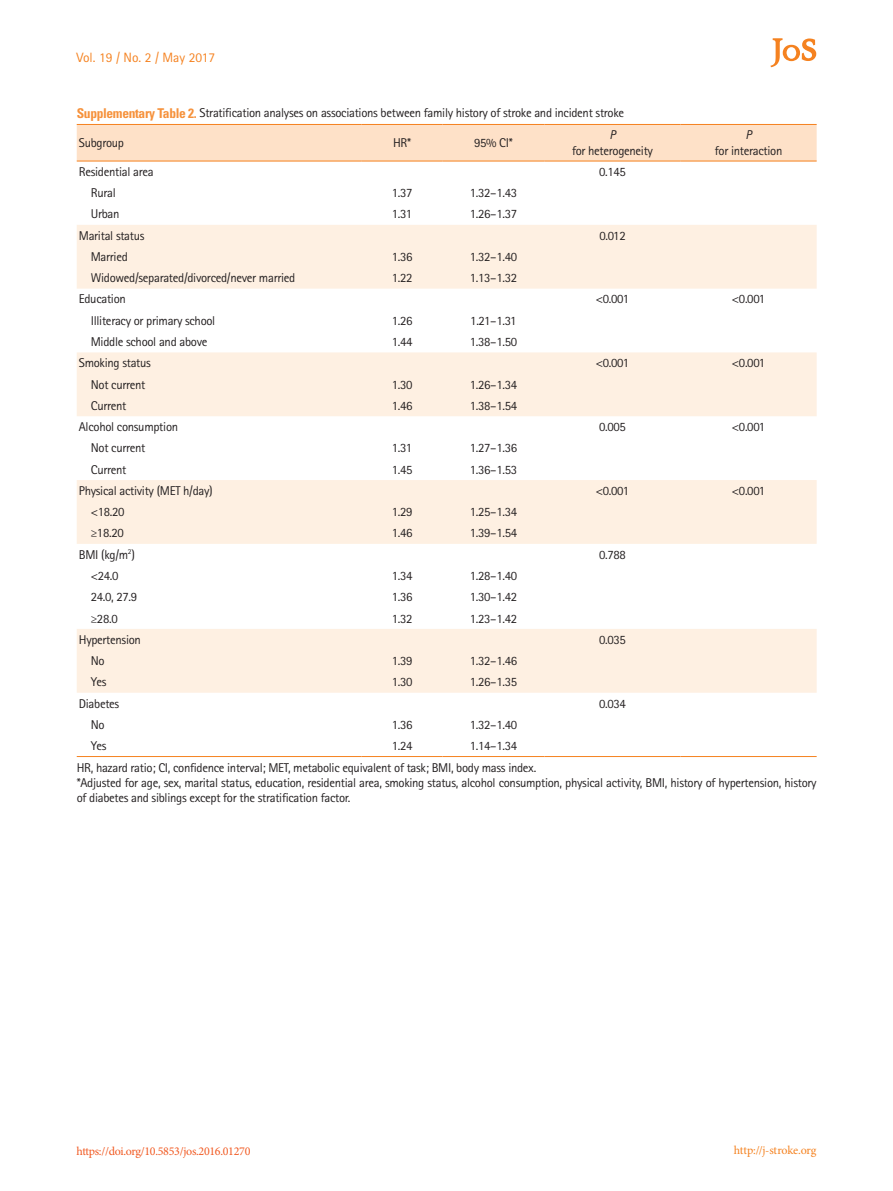
<style>
.page{position:relative;width:893px;height:1191px;background:#fff}
.page>*{position:absolute;margin:0;border:0;box-sizing:border-box;transform-origin:0 0}
.t1{font:13.5px "Rotis Sans Serif Std";color:#f58220}
.테이블본문{font:12.75px "Rotis Sans Serif Std";letter-spacing:-.025em;color:#231f20}
.테이블_설명{font:12.75px/15.3px "Rotis Sans Serif Std";letter-spacing:-.025em;color:#231f20}
.테이블_제목{font:12.75px "Rotis Sans Serif Std";letter-spacing:-.025em;color:#231f20}
.표본문{font:12.75px "Rotis Sans Serif Std";letter-spacing:-.025em;color:#231f20}
.테이블본문-2{font:italic 12.75px "Rotis Sans Serif Std";color:#231f20}
.t2{font:12px "Minion Pro";letter-spacing:-.025em;color:#f15921}
.t3{font:12px "Minion Pro";letter-spacing:-.015em;color:#f58220}
.s1{font-family:"Univers LT Std";font-weight:700;font-stretch:condensed;font-size:13.5px;color:#f6923c}
</style>
<div class="page">
<svg style="left:770px;top:38px;width:46px;height:29px"></svg>
<div style="left:77px;top:125px;width:740px;height:36px;background:#fee1c8"></div>
<svg style="left:77px;top:225px;width:740px;height:467px;fill:#fef0e2"></svg>
<hr style="left:77px;top:756px;width:285px;height:1px;background:#f58220">
<hr style="left:362px;top:756px;width:80px;height:1px;background:#f58220">
<hr style="left:442px;top:756px;width:102px;height:1px;background:#f58220">
<hr style="left:544px;top:756px;width:137px;height:1px;background:#f58220">
<hr style="left:681px;top:756px;width:136px;height:1px;background:#f58220">
<hr style="left:77px;top:124px;width:285px;height:1px;background:#f58220">
<hr style="left:362px;top:124px;width:80px;height:1px;background:#f58220">
<hr style="left:442px;top:124px;width:102px;height:1px;background:#f58220">
<hr style="left:544px;top:124px;width:137px;height:1px;background:#f58220">
<hr style="left:681px;top:124px;width:136px;height:1px;background:#f58220">
<hr style="left:77px;top:161px;width:285px;height:1px;background:#f58220">
<hr style="left:362px;top:161px;width:80px;height:1px;background:#f58220">
<hr style="left:442px;top:161px;width:102px;height:1px;background:#f58220">
<hr style="left:544px;top:161px;width:137px;height:1px;background:#f58220">
<hr style="left:681px;top:161px;width:136px;height:1px;background:#f58220">
<p class="t1" style="left:77px;top:50px;width:140px">Vol. 19 / No. 2 / May 2017</p>
<p class="테이블_제목" style="left:77px;top:105px;width:549px"><span class="s1">Supplementary Table 2.</span> Stratification analyses on associations between family history of stroke and incident stroke</p>
<p class="테이블본문" style="left:79px;top:135px;width:47px">Subgroup</p>
<p class="테이블본문" style="left:393px;top:135px;width:20px">HR*</p>
<p class="테이블본문" style="left:474px;top:135px;width:40px">95% CI*</p>
<p class="테이블본문-2" style="left:609px;top:127px;width:8px">P</p>
<p class="테이블본문" style="left:572px;top:143px;width:83px">for heterogeneity</p>
<p class="테이블본문-2" style="left:745px;top:127px;width:8px">P</p>
<p class="테이블본문" style="left:715px;top:143px;width:69px">for interaction</p>
<p class="테이블본문" style="left:79px;top:164px;width:76px">Residential area</p>
<p class="테이블본문" style="left:599px;top:164px;width:28px">0.145</p>
<p class="테이블본문" style="left:91px;top:185px;width:26px">Rural</p>
<p class="테이블본문" style="left:392px;top:185px;width:22px">1.37</p>
<p class="테이블본문" style="left:470px;top:185px;width:49px">1.32–1.43</p>
<p class="테이블본문" style="left:91px;top:207px;width:30px">Urban</p>
<p class="테이블본문" style="left:392px;top:207px;width:22px">1.31</p>
<p class="테이블본문" style="left:470px;top:207px;width:49px">1.26–1.37</p>
<p class="테이블본문" style="left:79px;top:228px;width:67px">Marital status</p>
<p class="테이블본문" style="left:599px;top:228px;width:28px">0.012</p>
<p class="테이블본문" style="left:91px;top:249px;width:39px">Married</p>
<p class="테이블본문" style="left:392px;top:249px;width:22px">1.36</p>
<p class="테이블본문" style="left:470px;top:249px;width:49px">1.32–1.40</p>
<p class="테이블본문" style="left:91px;top:270px;width:206px">Widowed/separated/divorced/never married</p>
<p class="테이블본문" style="left:392px;top:270px;width:22px">1.22</p>
<p class="테이블본문" style="left:470px;top:270px;width:49px">1.13–1.32</p>
<p class="테이블본문" style="left:79px;top:292px;width:49px">Education</p>
<p class="테이블본문" style="left:596px;top:292px;width:35px">&lt;0.001</p>
<p class="테이블본문" style="left:732px;top:292px;width:35px">&lt;0.001</p>
<p class="테이블본문" style="left:91px;top:313px;width:126px">Illiteracy or primary school</p>
<p class="테이블본문" style="left:392px;top:313px;width:22px">1.26</p>
<p class="테이블본문" style="left:470px;top:313px;width:48px">1.21–1.31</p>
<p class="테이블본문" style="left:91px;top:334px;width:118px">Middle school and above</p>
<p class="테이블본문" style="left:392px;top:334px;width:22px">1.44</p>
<p class="테이블본문" style="left:470px;top:334px;width:49px">1.38–1.50</p>
<p class="테이블본문" style="left:79px;top:355px;width:74px">Smoking status</p>
<p class="테이블본문" style="left:596px;top:355px;width:35px">&lt;0.001</p>
<p class="테이블본문" style="left:732px;top:355px;width:35px">&lt;0.001</p>
<p class="테이블본문" style="left:91px;top:377px;width:56px">Not current</p>
<p class="테이블본문" style="left:392px;top:377px;width:22px">1.30</p>
<p class="테이블본문" style="left:470px;top:377px;width:49px">1.26–1.34</p>
<p class="테이블본문" style="left:91px;top:398px;width:37px">Current</p>
<p class="테이블본문" style="left:392px;top:398px;width:22px">1.46</p>
<p class="테이블본문" style="left:470px;top:398px;width:49px">1.38–1.54</p>
<p class="테이블본문" style="left:79px;top:419px;width:101px">Alcohol consumption</p>
<p class="테이블본문" style="left:599px;top:419px;width:28px">0.005</p>
<p class="테이블본문" style="left:732px;top:419px;width:35px">&lt;0.001</p>
<p class="테이블본문" style="left:91px;top:440px;width:56px">Not current</p>
<p class="테이블본문" style="left:392px;top:440px;width:22px">1.31</p>
<p class="테이블본문" style="left:470px;top:440px;width:49px">1.27–1.36</p>
<p class="테이블본문" style="left:91px;top:462px;width:37px">Current</p>
<p class="테이블본문" style="left:392px;top:462px;width:22px">1.45</p>
<p class="테이블본문" style="left:470px;top:462px;width:49px">1.36–1.53</p>
<p class="테이블본문" style="left:79px;top:483px;width:135px">Physical activity (MET h/day)</p>
<p class="테이블본문" style="left:596px;top:483px;width:35px">&lt;0.001</p>
<p class="테이블본문" style="left:732px;top:483px;width:35px">&lt;0.001</p>
<p class="테이블본문" style="left:91px;top:504px;width:35px">&lt;18.20</p>
<p class="테이블본문" style="left:392px;top:504px;width:22px">1.29</p>
<p class="테이블본문" style="left:470px;top:504px;width:49px">1.25–1.34</p>
<p class="테이블본문" style="left:91px;top:525px;width:34px">≥18.20</p>
<p class="테이블본문" style="left:392px;top:525px;width:22px">1.46</p>
<p class="테이블본문" style="left:470px;top:525px;width:49px">1.39–1.54</p>
<p class="테이블본문" style="left:79px;top:547px;width:58px">BMI (kg/m<sup>2</sup>)</p>
<p class="테이블본문" style="left:599px;top:547px;width:28px">0.788</p>
<p class="테이블본문" style="left:91px;top:568px;width:29px">&lt;24.0</p>
<p class="테이블본문" style="left:392px;top:568px;width:22px">1.34</p>
<p class="테이블본문" style="left:470px;top:568px;width:49px">1.28–1.40</p>
<p class="테이블본문" style="left:91px;top:589px;width:48px">24.0, 27.9</p>
<p class="테이블본문" style="left:392px;top:589px;width:22px">1.36</p>
<p class="테이블본문" style="left:470px;top:589px;width:49px">1.30–1.42</p>
<p class="테이블본문" style="left:91px;top:610px;width:28px">≥28.0</p>
<p class="테이블본문" style="left:392px;top:610px;width:22px">1.32</p>
<p class="테이블본문" style="left:470px;top:610px;width:49px">1.23–1.42</p>
<p class="테이블본문" style="left:79px;top:632px;width:64px">Hypertension</p>
<p class="테이블본문" style="left:599px;top:632px;width:28px">0.035</p>
<p class="테이블본문" style="left:91px;top:653px;width:15px">No</p>
<p class="테이블본문" style="left:392px;top:653px;width:22px">1.39</p>
<p class="테이블본문" style="left:470px;top:653px;width:49px">1.32–1.46</p>
<p class="테이블본문" style="left:91px;top:674px;width:17px">Yes</p>
<p class="테이블본문" style="left:392px;top:674px;width:22px">1.30</p>
<p class="테이블본문" style="left:470px;top:674px;width:49px">1.26–1.35</p>
<p class="테이블본문" style="left:79px;top:695px;width:42px">Diabetes</p>
<p class="테이블본문" style="left:599px;top:695px;width:28px">0.034</p>
<p class="테이블본문" style="left:91px;top:717px;width:15px">No</p>
<p class="테이블본문" style="left:392px;top:717px;width:22px">1.36</p>
<p class="테이블본문" style="left:470px;top:717px;width:49px">1.32–1.40</p>
<p class="표본문" style="left:91px;top:738px;width:17px">Yes</p>
<p class="표본문" style="left:392px;top:738px;width:22px">1.24</p>
<p class="표본문" style="left:470px;top:738px;width:49px">1.14–1.34</p>
<p class="테이블_설명" style="left:77px;top:759px;width:461px">HR, hazard ratio; CI, confidence interval; MET, metabolic equivalent of task; BMI, body mass index.</p>
<p class="테이블_설명" style="left:77px;top:775px;width:741px">*Adjusted for age, sex, marital status, education, residential area, smoking status, alcohol consumption, physical activity, BMI, history of hypertension, history of diabetes and siblings except for the stratification factor.</p>
<p class="t2" style="left:77px;top:1143px;width:175px">https://doi.org/10.5853/jos.2016.01270</p>
<p class="t3" style="left:734px;top:1142px;width:84px">http://j-stroke.org</p>
</div>
